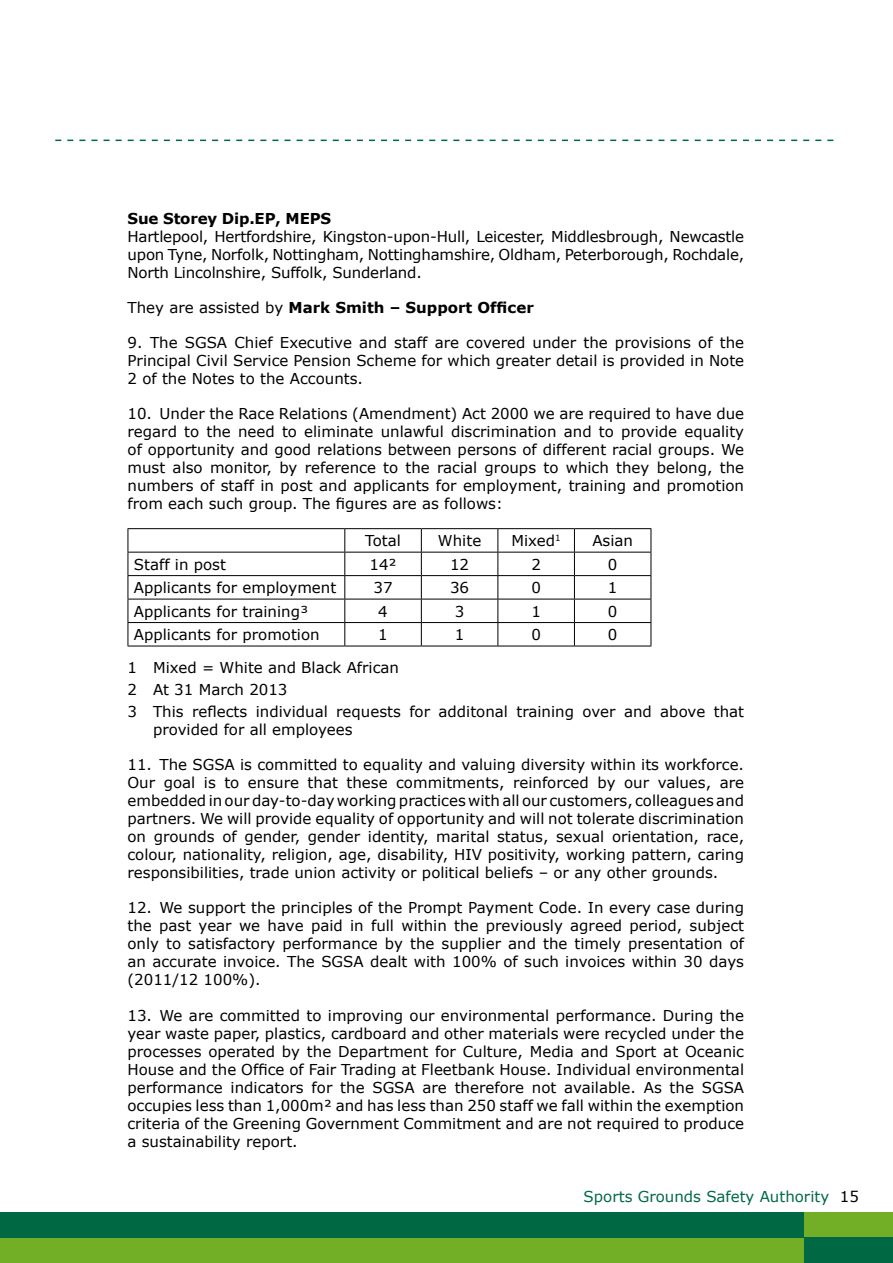
<style>
.page{position:relative;width:893px;height:1263px;background:#fff}
.page>*{position:absolute;margin:0;border:0;box-sizing:border-box;transform-origin:0 0}
.t1{font:15px/18px "Verdana";color:#000;text-align:justify}
.t2{font:700 15px "Verdana";color:#000}
.t3{font:15px "Verdana";color:#006943}
.s1{font-weight:400}
.s2{color:#000}
</style>
<div class="page">
<div style="left:804px;top:1212px;width:89px;height:25px;background:#73af26"></div>
<div style="left:804px;top:1237px;width:89px;height:26px;background:#006943"></div>
<div style="left:0;top:1237px;width:804px;height:26px;background:#73af26"></div>
<div style="left:0;top:1212px;width:804px;height:25px;background:#006943"></div>
<svg style="left:55px;top:140px;width:778px;height:1px"></svg>
<hr style="left:128px;top:528px;width:217px;height:1px;background:#000">
<hr style="left:345px;top:528px;width:76px;height:1px;background:#000">
<hr style="left:421px;top:528px;width:77px;height:1px;background:#000">
<hr style="left:498px;top:528px;width:76px;height:1px;background:#000">
<hr style="left:574px;top:528px;width:77px;height:1px;background:#000">
<hr style="left:128px;top:552px;width:217px;height:1px;background:#000">
<hr style="left:345px;top:552px;width:76px;height:1px;background:#000">
<hr style="left:421px;top:552px;width:77px;height:1px;background:#000">
<hr style="left:498px;top:552px;width:76px;height:1px;background:#000">
<hr style="left:574px;top:552px;width:77px;height:1px;background:#000">
<hr style="left:128px;top:575px;width:217px;height:1px;background:#000">
<hr style="left:345px;top:575px;width:76px;height:1px;background:#000">
<hr style="left:421px;top:575px;width:77px;height:1px;background:#000">
<hr style="left:498px;top:575px;width:76px;height:1px;background:#000">
<hr style="left:574px;top:575px;width:77px;height:1px;background:#000">
<hr style="left:128px;top:599px;width:217px;height:1px;background:#000">
<hr style="left:345px;top:599px;width:76px;height:1px;background:#000">
<hr style="left:421px;top:599px;width:77px;height:1px;background:#000">
<hr style="left:498px;top:599px;width:76px;height:1px;background:#000">
<hr style="left:574px;top:599px;width:77px;height:1px;background:#000">
<hr style="left:128px;top:622px;width:217px;height:1px;background:#000">
<svg style="left:128px;top:529px;width:1px;height:117px"></svg>
<hr style="left:345px;top:622px;width:76px;height:1px;background:#000">
<svg style="left:344px;top:529px;width:1px;height:117px"></svg>
<hr style="left:421px;top:622px;width:77px;height:1px;background:#000">
<svg style="left:421px;top:529px;width:1px;height:117px"></svg>
<hr style="left:498px;top:622px;width:76px;height:1px;background:#000">
<svg style="left:497px;top:529px;width:1px;height:117px"></svg>
<hr style="left:574px;top:622px;width:77px;height:1px;background:#000">
<svg style="left:574px;top:529px;width:1px;height:117px"></svg>
<svg style="left:651px;top:529px;width:1px;height:117px"></svg>
<hr style="left:128px;top:646px;width:217px;height:1px;background:#000">
<hr style="left:345px;top:646px;width:76px;height:1px;background:#000">
<hr style="left:421px;top:646px;width:77px;height:1px;background:#000">
<hr style="left:498px;top:646px;width:76px;height:1px;background:#000">
<hr style="left:574px;top:646px;width:77px;height:1px;background:#000">
<p class="t2" style="left:128px;top:208px;width:205px">Sue Storey Dip.EP, MEPS</p>
<p class="t1" style="left:128px;top:227px;width:618px">Hartlepool, Hertfordshire, Kingston-upon-Hull, Leicester, Middlesbrough, Newcastle upon Tyne, Norfolk, Nottingham, Nottinghamshire, Oldham, Peterborough, Rochdale, North Lincolnshire, Suffolk, Sunderland.</p>
<p class="t2" style="left:128px;top:297px;width:408px"><span class="s1">They are assisted by</span> Mark Smith – Support Officer</p>
<p class="t1" style="left:128px;top:333px;width:618px">9. The SGSA Chief Executive and staff are covered under the provisions of the Principal Civil Service Pension Scheme for which greater detail is provided in Note 2 of the Notes to the Accounts.</p>
<p class="t1" style="left:128px;top:404px;width:618px">10. Under the Race Relations (Amendment) Act 2000 we are required to have due regard to the need to eliminate unlawful discrimination and to provide equality of opportunity and good relations between persons of different racial groups. We must also monitor, by reference to the racial groups to which they belong, the numbers of staff in post and applicants for employment, training and promotion from each such group. The figures are as follows:</p>
<p class="t1" style="left:365px;top:531px;width:37px">Total</p>
<p class="t1" style="left:438px;top:531px;width:45px">White</p>
<p class="t1" style="left:511px;top:531px;width:51px">Mixed<sup>1</sup></p>
<p class="t1" style="left:592px;top:531px;width:42px">Asian</p>
<p class="t1" style="left:134px;top:555px;width:94px">Staff in post</p>
<p class="t1" style="left:369px;top:555px;width:29px">14²</p>
<p class="t1" style="left:450px;top:555px;width:21px">12</p>
<p class="t1" style="left:531px;top:555px;width:11px">2</p>
<p class="t1" style="left:608px;top:555px;width:11px">0</p>
<p class="t1" style="left:134px;top:578px;width:204px">Applicants for employment</p>
<p class="t1" style="left:373px;top:578px;width:21px">37</p>
<p class="t1" style="left:450px;top:578px;width:21px">36</p>
<p class="t1" style="left:531px;top:578px;width:11px">0</p>
<p class="t1" style="left:608px;top:578px;width:11px">1</p>
<p class="t1" style="left:134px;top:602px;width:176px">Applicants for training³</p>
<p class="t1" style="left:378px;top:602px;width:11px">4</p>
<p class="t1" style="left:455px;top:602px;width:11px">3</p>
<p class="t1" style="left:531px;top:602px;width:11px">1</p>
<p class="t1" style="left:608px;top:602px;width:11px">0</p>
<p class="t1" style="left:134px;top:625px;width:187px">Applicants for promotion</p>
<p class="t1" style="left:378px;top:625px;width:11px">1</p>
<p class="t1" style="left:455px;top:625px;width:11px">1</p>
<p class="t1" style="left:531px;top:625px;width:11px">0</p>
<p class="t1" style="left:608px;top:625px;width:11px">0</p>
<p class="t1" style="left:127px;top:656px;width:618px;line-height:22.2px;text-align:left">1 Mixed = White and Black African<br>2 At 31 March 2013<br>3 This reflects individual requests for additonal training over and above that</p>
<p class="t1" style="left:153px;top:721px;width:201px">provided for all employees</p>
<p class="t1" style="left:127px;top:756px;width:618px">11. The SGSA is committed to equality and valuing diversity within its workforce.<br>Our goal is to ensure that these commitments, reinforced by our values, are embedded in our day-to-day working practices with all our customers, colleagues and partners. We will provide equality of opportunity and will not tolerate discrimination on grounds of gender, gender identity, marital status, sexual orientation, race, colour, nationality, religion, age, disability, HIV positivity, working pattern, caring responsibilities, trade union activity or political beliefs – or any other grounds.</p>
<p class="t1" style="left:127px;top:899px;width:618px">12. We support the principles of the Prompt Payment Code. In every case during the past year we have paid in full within the previously agreed period, subject only to satisfactory performance by the supplier and the timely presentation of an accurate invoice. The SGSA dealt with 100% of such invoices within 30 days (2011/12 100%).</p>
<p class="t1" style="left:127px;top:1006px;width:618px">13. We are committed to improving our environmental performance. During the year waste paper, plastics, cardboard and other materials were recycled under the processes operated by the Department for Culture, Media and Sport at Oceanic House and the Office of Fair Trading at Fleetbank House. Individual environmental performance indicators for the SGSA are therefore not available. As the SGSA occupies less than 1,000m² and has less than 250 staff we fall within the exemption criteria of the Greening Government Commitment and are not required to produce a sustainability report.</p>
<p class="t3" style="left:584px;top:1186px;width:277px">Sports Grounds Safety Authority <span class="s2">15</span></p>
</div>
